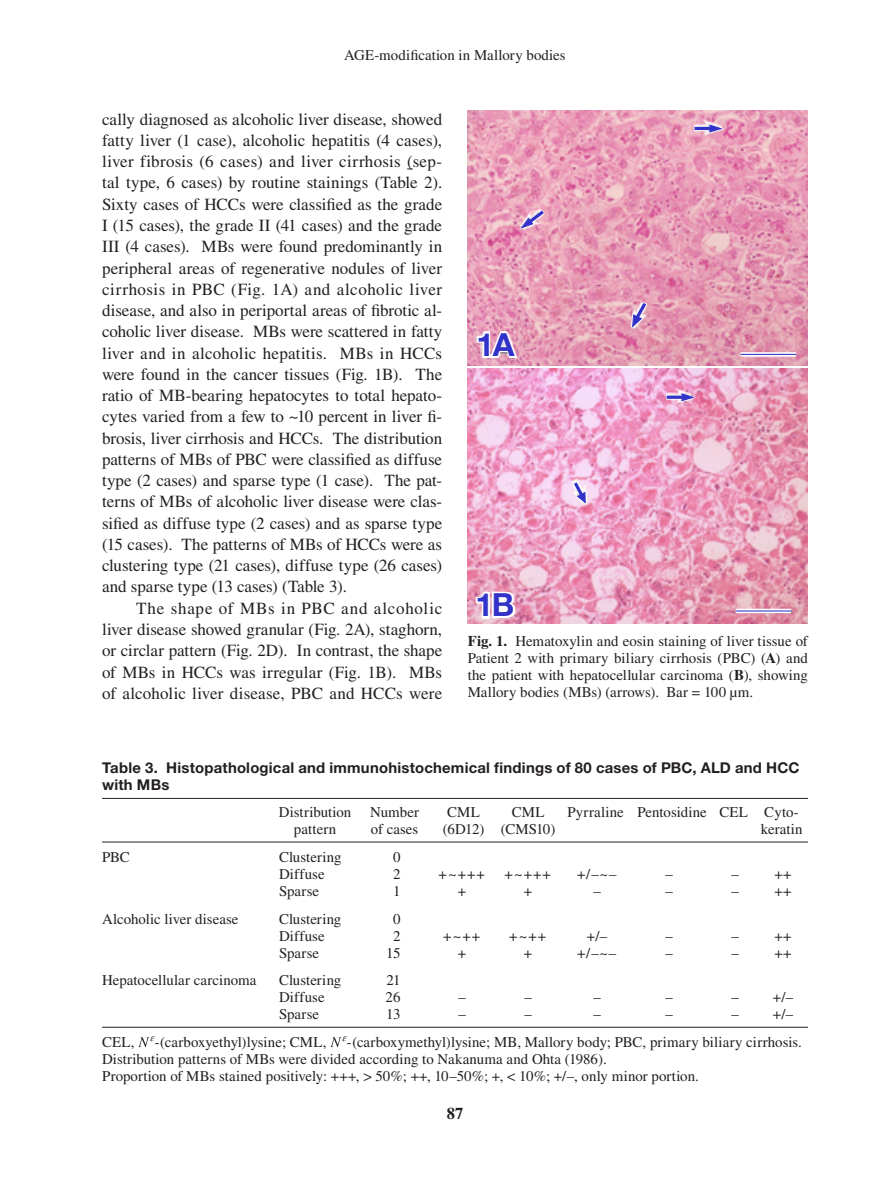
<style>
.page{position:relative;width:893px;height:1178px;background:#fff}
.page>*{position:absolute;margin:0;border:0;box-sizing:border-box;transform-origin:0 0}
.t1{font:700 31.95px "Helvetica Neue LT Std";color:#3232c8}
.t2{font:16.95px/21.3px "Times LT Std";letter-spacing:.005em;color:#231f20;text-align:justify}
.t3{font:700 16.5px "Times LT Std";color:#231f20}
.t4{font:14.85px/17px "Times LT Std";color:#231f20;text-align:justify}
.t5{font:700 14.85px/17px "Helvetica Neue LT Std";letter-spacing:.015em;color:#231f20}
.t6{font:14.85px "Times LT Std";letter-spacing:-.025em;color:#231f20}
.s1{font-weight:700}
</style>
<div class="page">
<svg style="left:138px;top:1036px;width:17px;height:11px"></svg>
<svg style="left:330px;top:1036px;width:17px;height:11px"></svg>
<img style="left:468px;top:111px;width:340px;height:255px">
<img style="left:468px;top:369px;width:339px;height:255px">
<hr style="left:102px;top:798px;width:706px;height:1px;background:#231f20">
<hr style="left:102px;top:841px;width:706px;height:1px;background:#231f20">
<hr style="left:102px;top:1027px;width:706px;height:1px;background:#231f20">
<svg style="left:476px;top:331px;width:41px;height:27px"></svg>
<svg style="left:476px;top:592px;width:39px;height:27px"></svg>
<svg style="left:736px;top:609px;width:55px;height:4px"></svg>
<hr style="left:736px;top:610px;width:55px;height:1px;background:#3232c8">
<svg style="left:741px;top:352px;width:55px;height:4px"></svg>
<hr style="left:741px;top:354px;width:55px;height:1px;background:#3232c8">
<svg style="left:520px;top:205px;width:29px;height:26px"></svg>
<svg style="left:626px;top:296px;width:30px;height:32px"></svg>
<svg style="left:694px;top:126px;width:10px;height:5px"></svg>
<hr style="left:694px;top:127px;width:21px;height:3px;background:#3232c8">
<svg style="left:704px;top:119px;width:20px;height:20px"></svg>
<svg style="left:666px;top:395px;width:10px;height:4px"></svg>
<hr style="left:667px;top:396px;width:20px;height:3px;background:#3232c8">
<svg style="left:676px;top:388px;width:20px;height:19px"></svg>
<svg style="left:566px;top:475px;width:26px;height:30px"></svg>
<p class="t4" style="left:344px;top:47px;width:223px">AGE-modification in Mallory bodies</p>
<p class="t2" style="left:102px;top:108px;width:342px">cally diagnosed as alcoholic liver disease, showed fatty liver (1 case), alcoholic hepatitis (4 cases), liver fibrosis (6 cases) and liver cirrhosis (sep&shy;tal type, 6 cases) by routine stainings (Table 2).<br>Sixty cases of HCCs were classified as the grade I (15 cases), the grade II (41 cases) and the grade III (4 cases). MBs were found predominantly in peripheral areas of regenerative nodules of liver cirrhosis in PBC (Fig. 1A) and alcoholic liver disease, and also in periportal areas of fibrotic al&shy;coholic liver disease. MBs were scattered in fatty liver and in alcoholic hepatitis. MBs in HCCs were found in the cancer tissues (Fig. 1B). The ratio of MB-bearing hepatocytes to total hepato&shy;cytes varied from a few to ~10 percent in liver fi&shy;brosis, liver cirrhosis and HCCs. The distribution patterns of MBs of PBC were classified as diffuse type (2 cases) and sparse type (1 case). The pat&shy;terns of MBs of alcoholic liver disease were clas&shy;sified as diffuse type (2 cases) and as sparse type (15 cases). The patterns of MBs of HCCs were as clustering type (21 cases), diffuse type (26 cases) and sparse type (13 cases) (Table 3).</p>
<p class="t2" style="left:102px;top:597px;width:342px;text-indent:34px">The shape of MBs in PBC and alcoholic liver disease showed granular (Fig. 2A), staghorn, or circlar pattern (Fig. 2D). In contrast, the shape of MBs in HCCs was irregular (Fig. 1B). MBs of alcoholic liver disease, PBC and HCCs were</p>
<h1 class="t1" style="left:476px;top:325px;width:40px">1A</h1>
<h1 class="t1" style="left:476px;top:585px;width:40px">1B</h1>
<p class="t4" style="left:468px;top:633px;width:342px"><span class="s1">Fig. 1.</span> Hematoxylin and eosin staining of liver tissue of Patient 2 with primary biliary cirrhosis (PBC) (<span class="s1">A</span>) and the patient with hepatocellular carcinoma (<span class="s1">B</span>), showing Mallory bodies (MBs) (arrows). Bar = 100 μm.</p>
<p class="t5" style="left:102px;top:759px;width:699px">Table 3. Histopathological and immunohistochemical findings of 80 cases of PBC, ALD and HCC with MBs</p>
<p class="t4" style="left:279px;top:804px;width:74px">Distribution</p>
<p class="t4" style="left:370px;top:804px;width:50px">Number</p>
<p class="t4" style="left:447px;top:804px;width:34px">CML</p>
<p class="t4" style="left:512px;top:804px;width:34px">CML</p>
<p class="t4" style="left:567px;top:804px;width:233px">Pyrraline Pentosidine CEL Cyto-</p>
<p class="t4" style="left:294px;top:821px;width:44px">pattern</p>
<p class="t4" style="left:371px;top:821px;width:49px">of cases</p>
<p class="t6" style="left:443px;top:821px;width:114px">(6D12) (CMS10)</p>
<p class="t4" style="left:761px;top:821px;width:43px">keratin</p>
<p class="t4" style="left:102px;top:848px;width:29px">PBC</p>
<p class="t4" style="left:279px;top:848px;width:64px">Clustering</p>
<p class="t4" style="left:393px;top:848px;width:9px">0</p>
<p class="t4" style="left:279px;top:865px;width:47px">Diffuse</p>
<p class="t4" style="left:393px;top:865px;width:9px">2</p>
<p class="t4" style="left:439px;top:865px;width:48px">+~+++</p>
<p class="t4" style="left:505px;top:865px;width:48px">+~+++</p>
<p class="t4" style="left:577px;top:865px;width:41px">+/–~–</p>
<p class="t4" style="left:665px;top:865px;width:9px">–</p>
<p class="t4" style="left:731px;top:865px;width:9px">–</p>
<p class="t4" style="left:775px;top:865px;width:18px">++</p>
<p class="t4" style="left:279px;top:882px;width:42px">Sparse</p>
<p class="t4" style="left:393px;top:882px;width:9px">1</p>
<p class="t4" style="left:458px;top:882px;width:10px">+</p>
<p class="t4" style="left:524px;top:882px;width:10px">+</p>
<p class="t4" style="left:593px;top:882px;width:9px">–</p>
<p class="t4" style="left:665px;top:882px;width:9px">–</p>
<p class="t4" style="left:731px;top:882px;width:9px">–</p>
<p class="t4" style="left:775px;top:882px;width:18px">++</p>
<p class="t4" style="left:102px;top:910px;width:138px">Alcoholic liver disease</p>
<p class="t4" style="left:279px;top:910px;width:64px">Clustering</p>
<p class="t4" style="left:393px;top:910px;width:9px">0</p>
<p class="t4" style="left:279px;top:927px;width:47px">Diffuse</p>
<p class="t4" style="left:393px;top:927px;width:9px">2</p>
<p class="t4" style="left:443px;top:927px;width:38px">+~++</p>
<p class="t4" style="left:509px;top:927px;width:38px">+~++</p>
<p class="t4" style="left:587px;top:927px;width:22px">+/–</p>
<p class="t4" style="left:665px;top:927px;width:9px">–</p>
<p class="t4" style="left:731px;top:927px;width:9px">–</p>
<p class="t4" style="left:775px;top:927px;width:18px">++</p>
<p class="t4" style="left:279px;top:944px;width:42px">Sparse</p>
<p class="t4" style="left:386px;top:944px;width:16px">15</p>
<p class="t4" style="left:458px;top:944px;width:10px">+</p>
<p class="t4" style="left:524px;top:944px;width:10px">+</p>
<p class="t4" style="left:577px;top:944px;width:41px">+/–~–</p>
<p class="t4" style="left:665px;top:944px;width:9px">–</p>
<p class="t4" style="left:731px;top:944px;width:9px">–</p>
<p class="t4" style="left:775px;top:944px;width:18px">++</p>
<p class="t4" style="left:102px;top:972px;width:156px">Hepatocellular carcinoma</p>
<p class="t4" style="left:279px;top:972px;width:64px">Clustering</p>
<p class="t4" style="left:386px;top:972px;width:16px">21</p>
<p class="t4" style="left:279px;top:989px;width:47px">Diffuse</p>
<p class="t4" style="left:386px;top:989px;width:16px">26</p>
<p class="t4" style="left:458px;top:989px;width:9px">–</p>
<p class="t4" style="left:524px;top:989px;width:9px">–</p>
<p class="t4" style="left:593px;top:989px;width:9px">–</p>
<p class="t4" style="left:665px;top:989px;width:9px">–</p>
<p class="t4" style="left:731px;top:989px;width:63px">– +/–</p>
<p class="t4" style="left:279px;top:1006px;width:42px">Sparse</p>
<p class="t4" style="left:386px;top:1006px;width:16px">13</p>
<p class="t4" style="left:458px;top:1006px;width:9px">–</p>
<p class="t4" style="left:524px;top:1006px;width:9px">–</p>
<p class="t4" style="left:593px;top:1006px;width:9px">–</p>
<p class="t4" style="left:665px;top:1006px;width:9px">–</p>
<p class="t4" style="left:731px;top:1006px;width:63px">– +/–</p>
<p class="t4" style="left:102px;top:1033px;width:34px">CEL,</p>
<p class="t4" style="left:155px;top:1033px;width:173px">-(carboxyethyl)lysine; CML,</p>
<p class="t4" style="left:102px;top:1033px;width:701px;text-align:left;text-indent:245px">-(carboxymethyl)lysine; MB, Mallory body; PBC, primary biliary cirrhosis.<br>Distribution patterns of MBs were divided according to Nakanuma and Ohta (1986).<br>Proportion of MBs stained positively: +++, &gt; 50%; ++, 10–50%; +, &lt; 10%; +/–, only minor portion.</p>
<p class="t3" style="left:447px;top:1103px;width:18px">87</p>
</div>
